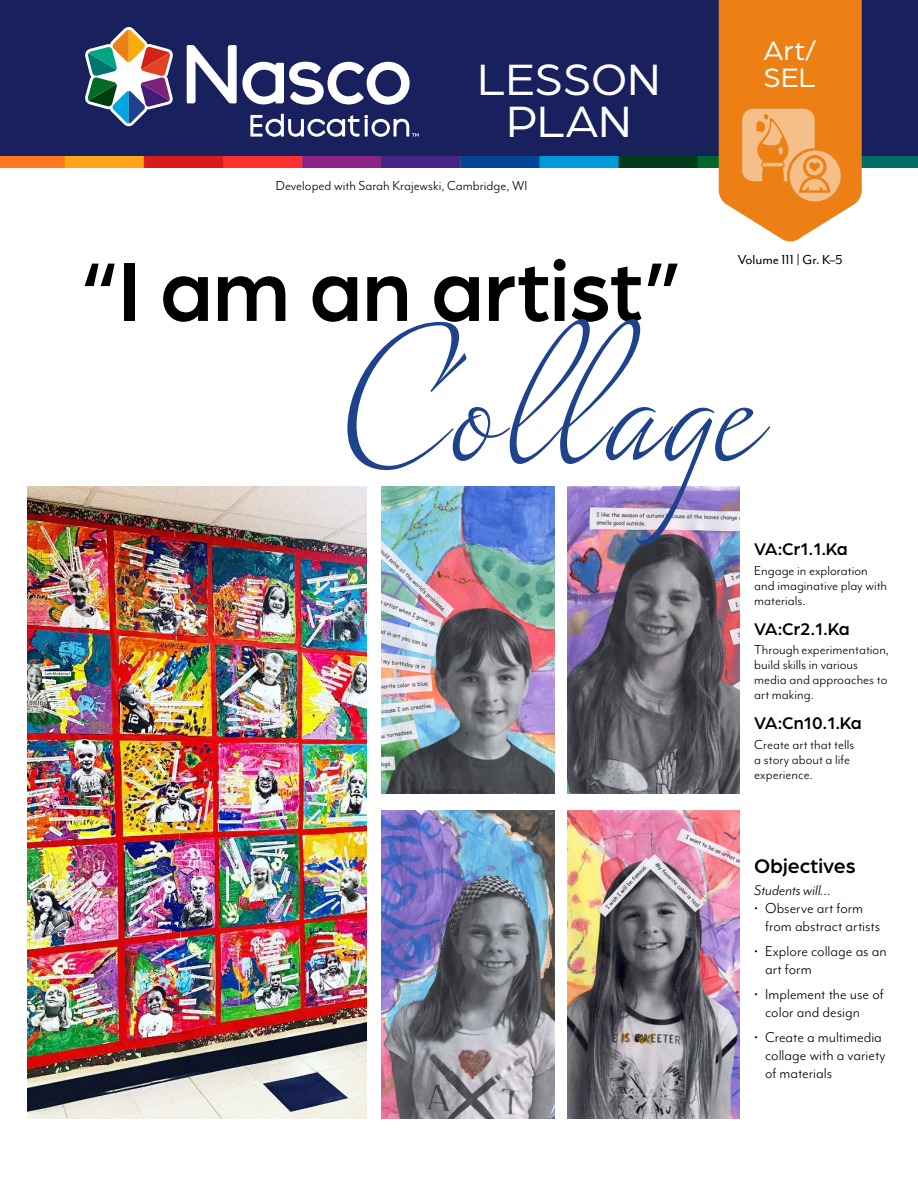
<style>
.page{position:relative;width:918px;height:1188px;background:#fff}
.page>*{position:absolute;margin:0;border:0;box-sizing:border-box;transform-origin:0 0}
.t1{font:202.65px "Lush Script";letter-spacing:.02em;color:#1f428d}
.t2{font:500 88.5px "Arboria";color:#000}
.t3{font:46.8px/42.8px "Arboria";color:#fff;text-align:center}
.t4{font:28.35px/26.4px "Arboria";letter-spacing:.01em;color:#fff}
.t5{font:500 21px "Arboria";color:#000}
.t6{font:500 18px "Arboria";color:#000}
.t7{font:16.5px/18px "Mr Eaves Mod OT";color:#000}
.t8{font:italic 16.5px "Mr Eaves Mod OT";color:#000}
.t9{font:15px/15px "Mr Eaves Mod OT";color:#000}
.t10{font:15px "Mr Eaves Mod OT";color:#000}
</style>
<div class="page">
<img style="left:27px;top:486px;width:339px;height:632px">
<img style="left:568px;top:486px;width:172px;height:308px">
<img style="left:382px;top:486px;width:172px;height:308px">
<img style="left:568px;top:811px;width:172px;height:307px">
<img style="left:381px;top:811px;width:173px;height:307px">
<img style="left:0;top:156px;width:918px;height:11px">
<div style="left:0;top:0;width:918px;height:156px;background:#18205d"></div>
<svg style="left:187px;top:45px;width:223px;height:60px"></svg>
<svg style="left:250px;top:114px;width:169px;height:23px"></svg>
<svg style="left:85px;top:27px;width:88px;height:99px"></svg>
<svg style="left:719px;top:0;width:143px;height:242px;background:#ee9339"></svg>
<h3 class="t3" style="left:477px;top:56px;width:184px">LESSON<br>PLAN</h3>
<p class="t9" style="left:276px;top:178px;width:253px">Developed with Sarah Krajewski, Cambridge, WI</p>
<h3 class="t4" style="left:764px;top:36px;width:54px">Art/<br>SEL</h3>
<p class="t10" style="left:738px;top:252px;width:106px">Volume 111 | Gr. K–5</p>
<h2 class="t2" style="left:78px;top:232px;width:607px">“I am an artist”</h2>
<h1 class="t1" style="left:341px;top:271px;width:427px">Collage</h1>
<p class="t6" style="left:754px;top:537px;width:95px">VA:Cr1.1.Ka</p>
<p class="t9" style="left:754px;top:563px;width:134px">Engage in exploration and imaginative play with materials.</p>
<p class="t6" style="left:754px;top:617px;width:97px">VA:Cr2.1.Ka</p>
<p class="t9" style="left:754px;top:642px;width:136px">Through experimentation, build skills in various media and approaches to art making.</p>
<p class="t6" style="left:754px;top:711px;width:109px">VA:Cn10.1.Ka</p>
<p class="t9" style="left:754px;top:737px;width:102px">Create art that tells a story about a life experience.</p>
<h3 class="t5" style="left:754px;top:852px;width:103px">Objectives</h3>
<p class="t8" style="left:754px;top:882px;width:78px">Students will…</p>
<p class="t7" style="left:765px;top:900px;width:117px;text-indent:-11px">• Observe art form from abstract artists</p>
<p class="t7" style="left:765px;top:942px;width:123px;text-indent:-11px">• Explore collage as an art form</p>
<p class="t7" style="left:765px;top:985px;width:120px;text-indent:-11px">• Implement the use of color and design</p>
<p class="t7" style="left:765px;top:1028px;width:122px;text-indent:-11px">• Create a multimedia collage with a variety of materials</p>
</div>
